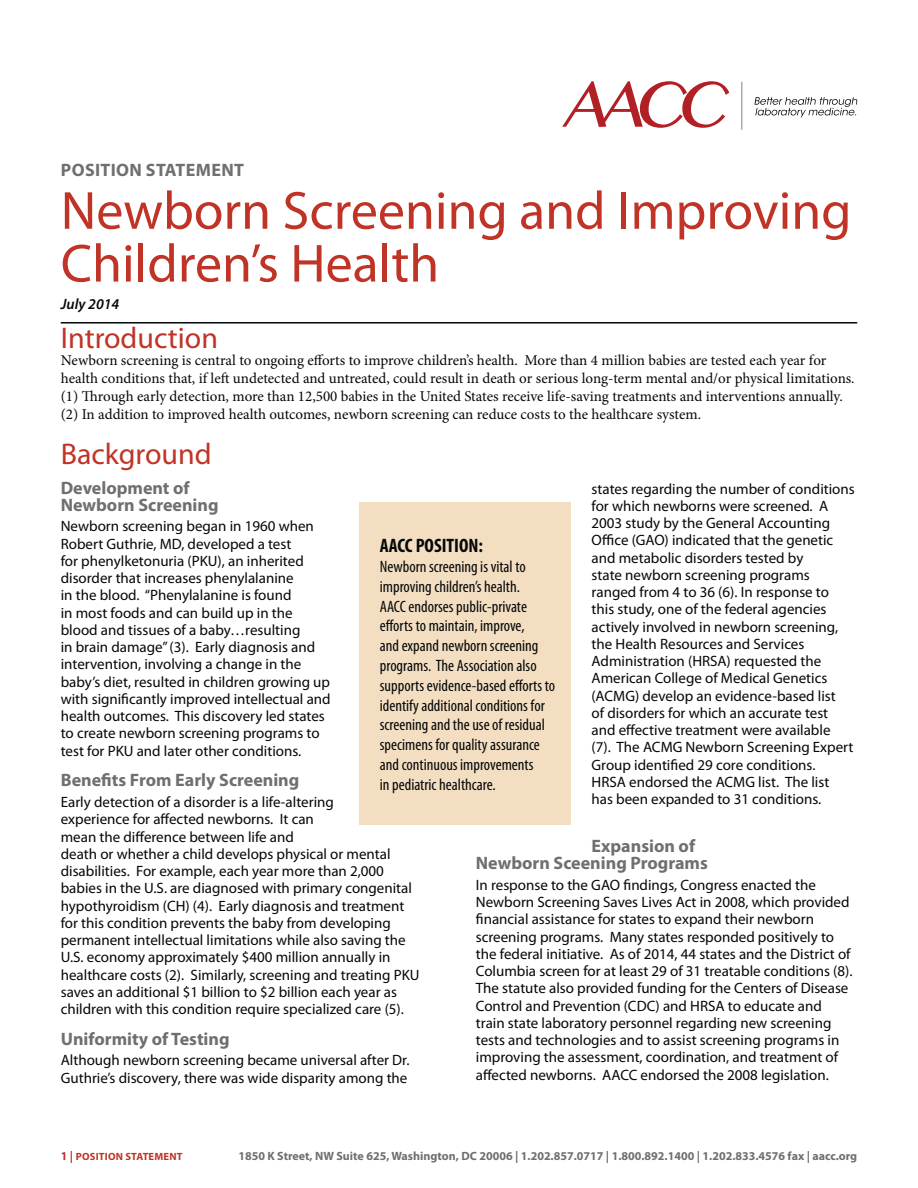
<style>
.page{position:relative;width:918px;height:1188px;background:#fff}
.page>*{position:absolute;margin:0;border:0;box-sizing:border-box;transform-origin:0 0}
.t1{font:54px/52.8px "Myriad Pro";color:#bf3426}
.t2{font:30px "Myriad Pro";color:#bf3426}
.t3{font:700 condensed 19.5px "Myriad Pro";color:#040809}
.t4{font:700 18px/17.2px "Myriad Pro";color:#6d6f71}
.t5{font:700 18px "Myriad Pro";letter-spacing:.02em;color:#6d6f71}
.t6{font:condensed 16.5px/19.8px "Myriad Pro";color:#040809}
.t7{font:15px/17.2px "Myriad Pro";color:#040809}
.t8{font:15px/18px "Minion Pro";color:#040809}
.t9{font:italic 600 15px "Myriad Pro";color:#040809}
.t10{font:700 12px "Myriad Pro";color:#6d6f71}
.t11{font:700 10.5px "Myriad Pro";letter-spacing:.02em;color:#bf3426}
.s1{font-size:12px}
</style>
<div class="page">
<div style="left:360px;top:503px;width:211px;height:322px;background:#f4dec2"></div>
<hr style="left:61px;top:322px;width:796px;height:2px;background:#040809">
<hr style="left:742px;top:82px;width:1px;height:48px;background:#808284">
<svg style="left:562px;top:81px;width:167px;height:47px"></svg>
<svg style="left:754px;top:97px;width:103px;height:20px"></svg>
<p class="t5" style="left:61px;top:163px;width:185px">POSITION STATEMENT</p>
<h1 class="t1" style="left:61px;top:188px;width:792px">Newborn Screening and Improving<br>Children’s Health</h1>
<p class="t9" style="left:61px;top:295px;width:60px">July 2014</p>
<h2 class="t2" style="left:61px;top:327px;width:159px">Introduction</h2>
<p class="t8" style="left:61px;top:353px;width:795px">Newborn screening is central to ongoing efforts to improve children’s health. More than 4 million babies are tested each year for health conditions that, if left undetected and untreated, could result in death or serious long-term mental and/or physical limitations. (1) Through early detection, more than 12,500 babies in the United States receive life-saving treatments and interventions annually. (2) In addition to improved health outcomes, newborn screening can reduce costs to the healthcare system.</p>
<h2 class="t2" style="left:61px;top:443px;width:152px">Background</h2>
<p class="t4" style="left:61px;top:480px;width:159px">Development of<br>Newborn Screening</p>
<p class="t7" style="left:61px;top:519px;width:271px">Newborn screening began in 1960 when Robert Guthrie, MD, developed a test<br>for phenylketonuria (PKU), an inherited disorder that increases phenylalanine<br>in the blood. “Phenylalanine is found<br>in most foods and can build up in the blood and tissues of a baby…resulting<br>in brain damage” (3). Early diagnosis and intervention, involving a change in the baby’s diet, resulted in children growing up with significantly improved intellectual and health outcomes. This discovery led states to create newborn screening programs to test for PKU and later other conditions.</p>
<p class="t4" style="left:61px;top:773px;width:240px">Benefits From Early Screening</p>
<p class="t7" style="left:61px;top:794px;width:360px">Early detection of a disorder is a life-altering<br>experience for affected newborns. It can<br>mean the difference between life and<br>death or whether a child develops physical or mental disabilities. For example, each year more than 2,000 babies in the U.S. are diagnosed with primary congenital hypothyroidism (CH) (4). Early diagnosis and treatment for this condition prevents the baby from developing permanent intellectual limitations while also saving the U.S. economy approximately $400 million annually in healthcare costs (2). Similarly, screening and treating PKU saves an additional $1 billion to $2 billion each year as children with this condition require specialized care (5).</p>
<p class="t4" style="left:61px;top:1031px;width:170px">Uniformity of Testing</p>
<p class="t7" style="left:61px;top:1053px;width:350px">Although newborn screening became universal after Dr.<br>Guthrie’s discovery, there was wide disparity among the</p>
<p class="t7" style="left:592px;top:481px;width:265px">states regarding the number of conditions for which newborns were screened. A 2003 study by the General Accounting Office (GAO) indicated that the genetic and metabolic disorders tested by<br>state newborn screening programs ranged from 4 to 36 (6). In response to this study, one of the federal agencies actively involved in newborn screening, the Health Resources and Services Administration (HRSA) requested the American College of Medical Genetics (ACMG) develop an evidence-based list<br>of disorders for which an accurate test and effective treatment were available<br>(7). The ACMG Newborn Screening Expert Group identified 29 core conditions.<br>HRSA endorsed the ACMG list. The list<br>has been expanded to 31 conditions.</p>
<p class="t4" style="left:476px;top:839px;width:233px;text-indent:116px">Expansion of<br>Newborn Sceening Programs</p>
<p class="t7" style="left:476px;top:877px;width:378px">In response to the GAO findings, Congress enacted the Newborn Screening Saves Lives Act in 2008, which provided financial assistance for states to expand their newborn screening programs. Many states responded positively to the federal initiative. As of 2014, 44 states and the District of Columbia screen for at least 29 of 31 treatable conditions (8).<br>The statute also provided funding for the Centers of Disease Control and Prevention (CDC) and HRSA to educate and train state laboratory personnel regarding new screening tests and technologies and to assist screening programs in improving the assessment, coordination, and treatment of affected newborns. AACC endorsed the 2008 legislation.</p>
<h3 class="t3" style="left:380px;top:534px;width:105px">AACC POSITION:</h3>
<p class="t6" style="left:380px;top:558px;width:177px">Newborn screening is vital to improving children’s health.<br>AACC endorses public-private efforts to maintain, improve,<br>and expand newborn screening programs. The Association also supports evidence-based efforts to identify additional conditions for screening and the use of residual specimens for quality assurance and continuous improvements<br>in pediatric healthcare.</p>
<p class="t11" style="left:61px;top:1153px;width:123px"><span class="s1">1 |</span> POSITION STATEMENT</p>
<p class="t10" style="left:238px;top:1152px;width:620px">1850 K Street, NW Suite 625, Washington, DC 20006 | 1.202.857.0717 | 1.800.892.1400 | 1.202.833.4576 fax | aacc.org</p>
</div>
